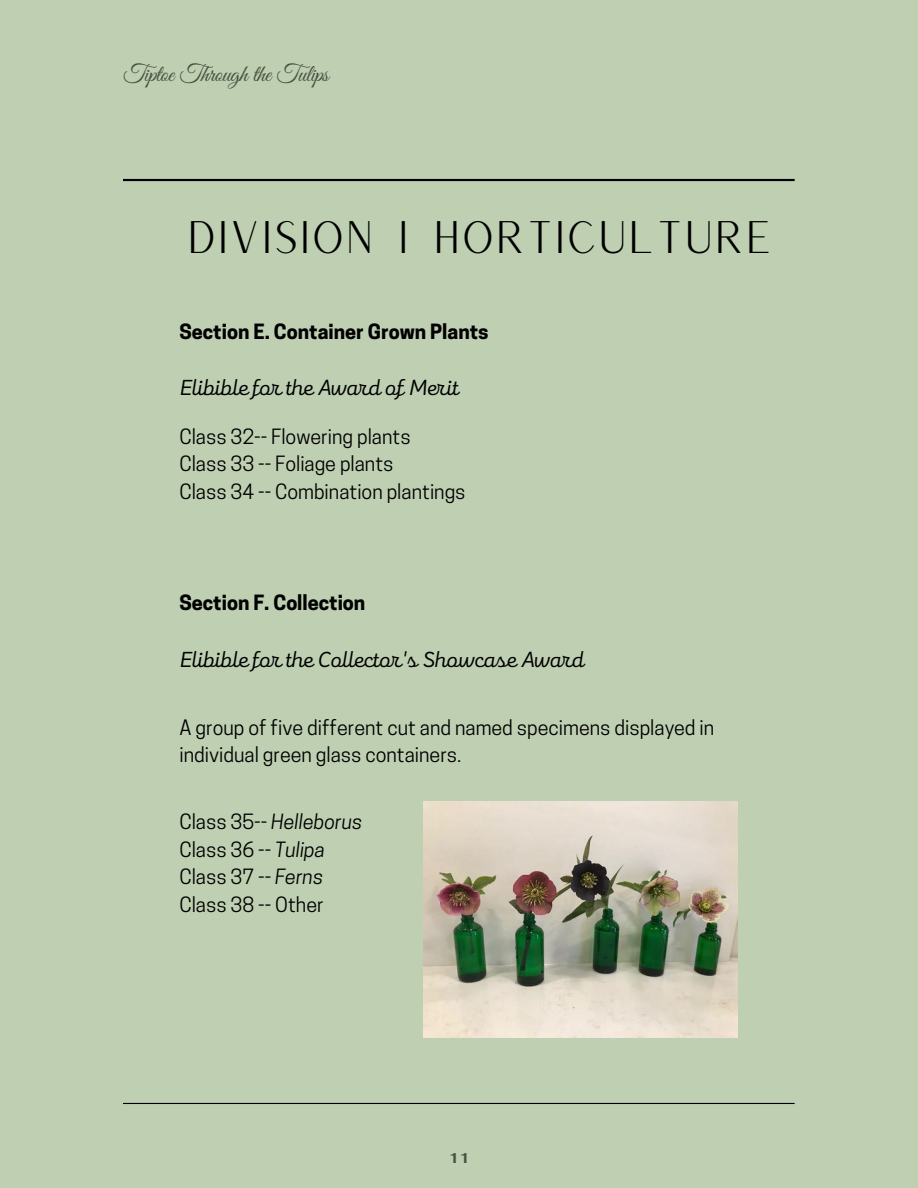
<style>
.page{position:relative;width:918px;height:1188px;background:#becfb2}
.page>*{position:absolute;margin:0;border:0;box-sizing:border-box;transform-origin:0 0}
.t1{font:44.4px "Versailles";color:#000}
.t2{font:24px "Great Vibes";letter-spacing:-.015em;color:#485241}
.t3{font:22.5px "Mixa";color:#000}
.t4{font:19.8px/27.5px "Cooper Hewitt";color:#000}
.t5{font:700 19.8px "Cooper Hewitt";color:#000}
.t6{font:700 14.1px "Fahkwang";color:#485241}
.s1{font-style:italic}
</style>
<div class="page">
<hr style="left:123px;top:179px;width:672px;height:1px;background:#000">
<hr style="left:123px;top:1103px;width:672px;height:1px;background:#000">
<img style="left:424px;top:802px;width:314px;height:236px">
<hr style="left:123px;top:180px;width:672px;height:1px;background:#000">
<p class="t2" style="left:123px;top:61px;width:207px">Tiptoe Through the Tulips</p>
<h1 class="t1" style="left:187px;top:208px;width:588px">DIVISION I HORTICULTURE</h1>
<p class="t5" style="left:179px;top:324px;width:311px">Section E. Container Grown Plants</p>
<p class="t3" style="left:179px;top:372px;width:281px">Elibible for the Award of Merit</p>
<p class="t4" style="left:179px;top:425px;width:288px">Class 32-- Flowering plants<br>Class 33 -- Foliage plants<br>Class 34 -- Combination plantings</p>
<p class="t5" style="left:179px;top:595px;width:187px">Section F. Collection</p>
<p class="t3" style="left:179px;top:645px;width:406px">Elibible for the Collector's Showcase Award</p>
<p class="t4" style="left:179px;top:716px;width:536px">A group of five different cut and named specimens displayed in individual green glass containers.</p>
<p class="t4" style="left:179px;top:811px;width:185px">Class 35-- <span class="s1">Helleborus<br></span>Class 36 -- <span class="s1">Tulipa<br></span>Class 37 -- <span class="s1">Ferns<br></span>Class 38 -- Other</p>
<p class="t6" style="left:448px;top:1149px;width:23px">11</p>
</div>
